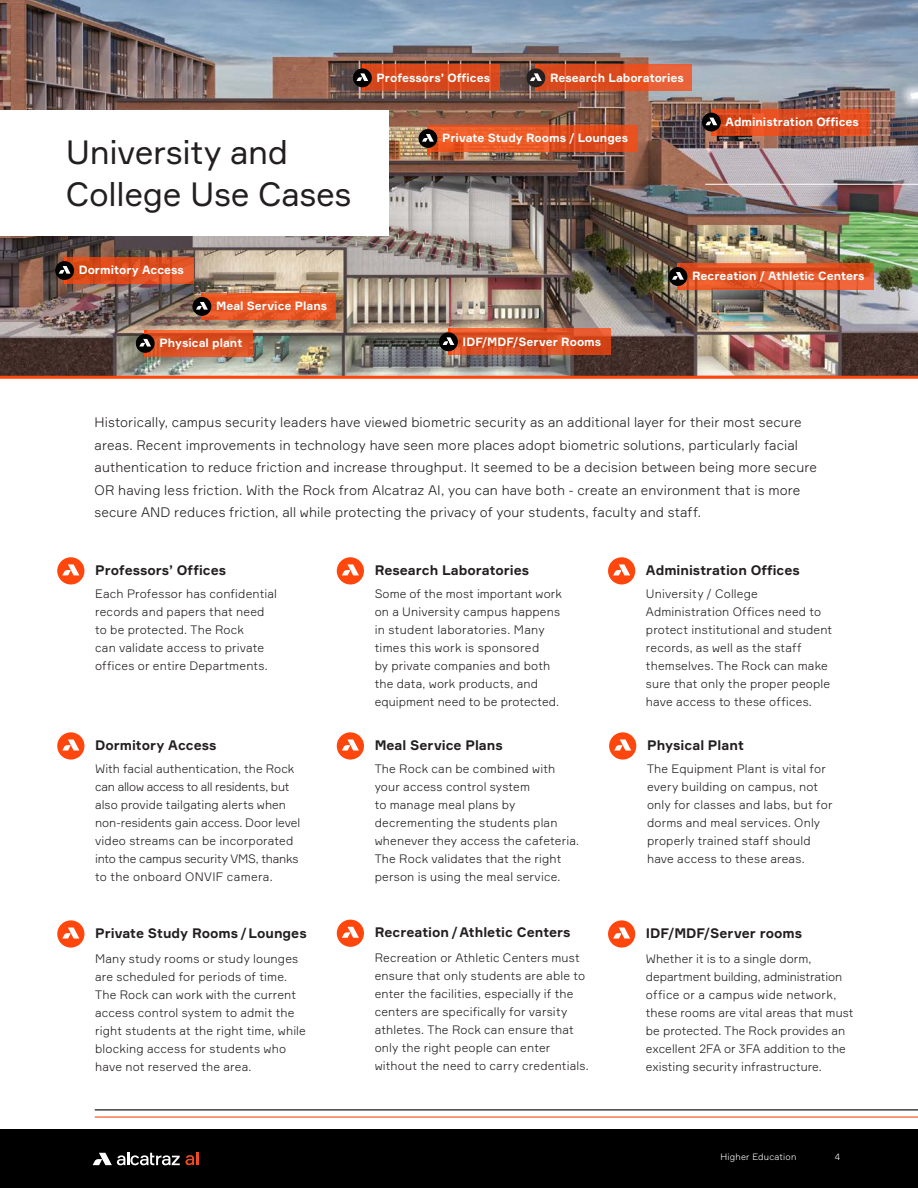
<style>
.page{position:relative;width:918px;height:1188px;background:#fff}
.page>*{position:absolute;margin:0;border:0;box-sizing:border-box;transform-origin:0 0}
.t1{font:33px/42px "Formular";letter-spacing:-.01em;color:#231f20}
.t2{font:300 13.5px/22.5px "Formular";letter-spacing:.01em;color:#231f20}
.t3{font:700 13.5px "Formular";color:#231f20}
.t4{font:300 12px/18px "Formular";letter-spacing:.015em;color:#231f20}
.t5{font:700 11.7px "Formular";color:#fff}
.t6{font:300 9px "Formular";letter-spacing:.02em;color:#fff}
</style>
<div class="page">
<div style="left:0;top:1129px;width:918px;height:59px;background:#000"></div>
<svg style="left:93px;top:1152px;width:105px;height:13px"></svg>
<hr style="left:95px;top:1116px;width:823px;height:2px;background:#ff470d">
<hr style="left:95px;top:1109px;width:823px;height:1px;background:#000">
<div style="left:57px;top:557px;width:27px;height:27px;background:#ff470d;border-radius:50%"></div>
<svg style="left:62px;top:564px;width:17px;height:11px"></svg>
<div style="left:337px;top:920px;width:27px;height:27px;background:#ff470d;border-radius:50%"></div>
<svg style="left:342px;top:927px;width:17px;height:11px"></svg>
<div style="left:609px;top:732px;width:27px;height:28px;background:#ff470d;border-radius:50%"></div>
<svg style="left:614px;top:740px;width:17px;height:11px"></svg>
<div style="left:57px;top:920px;width:27px;height:28px;background:#ff470d;border-radius:50%"></div>
<svg style="left:62px;top:928px;width:17px;height:11px"></svg>
<div style="left:608px;top:920px;width:27px;height:28px;background:#ff470d;border-radius:50%"></div>
<svg style="left:613px;top:928px;width:17px;height:11px"></svg>
<div style="left:337px;top:557px;width:27px;height:27px;background:#ff470d;border-radius:50%"></div>
<svg style="left:342px;top:564px;width:17px;height:11px"></svg>
<div style="left:337px;top:732px;width:27px;height:28px;background:#ff470d;border-radius:50%"></div>
<svg style="left:342px;top:740px;width:17px;height:11px"></svg>
<div style="left:608px;top:557px;width:27px;height:27px;background:#ff470d;border-radius:50%"></div>
<svg style="left:613px;top:564px;width:17px;height:11px"></svg>
<div style="left:57px;top:732px;width:27px;height:28px;background:#ff470d;border-radius:50%"></div>
<svg style="left:62px;top:740px;width:17px;height:11px"></svg>
<img style="left:0;top:0;width:918px;height:376px">
<div style="left:0;top:110px;width:389px;height:125px;background:#fff"></div>
<hr style="left:705px;top:184px;width:213px;height:1px;background:#fff">
<svg style="left:364px;top:65px;width:136px;height:26px;background:#d8491c"></svg>
<svg style="left:538px;top:65px;width:154px;height:26px;background:#df5125"></svg>
<svg style="left:427px;top:125px;width:211px;height:27px;background:#e65422"></svg>
<svg style="left:680px;top:263px;width:194px;height:27px;background:#e15527"></svg>
<svg style="left:204px;top:293px;width:132px;height:26px;background:#e75522"></svg>
<svg style="left:147px;top:330px;width:106px;height:26px;background:#db5224"></svg>
<svg style="left:66px;top:257px;width:127px;height:27px;background:#dc4e1f"></svg>
<svg style="left:450px;top:329px;width:161px;height:26px;background:#d84c20"></svg>
<svg style="left:713px;top:109px;width:156px;height:26px;background:#dc4b1e"></svg>
<hr style="left:362px;top:65px;width:2px;height:26px;background:#ff470d">
<hr style="left:535px;top:65px;width:3px;height:26px;background:#ff470d">
<hr style="left:427px;top:128px;width:3px;height:27px;background:#ff470d">
<hr style="left:677px;top:263px;width:3px;height:27px;background:#ff470d">
<hr style="left:201px;top:293px;width:3px;height:26px;background:#ff470d">
<hr style="left:145px;top:330px;width:2px;height:26px;background:#ff470d">
<hr style="left:64px;top:257px;width:2px;height:27px;background:#ff470d">
<hr style="left:448px;top:329px;width:2px;height:26px;background:#ff470d">
<hr style="left:711px;top:109px;width:2px;height:26px;background:#ff470d">
<div style="left:353px;top:68px;width:19px;height:19px;background:#000;border-radius:50%"></div>
<svg style="left:356px;top:73px;width:12px;height:8px"></svg>
<div style="left:526px;top:68px;width:19px;height:19px;background:#241f21;border-radius:50%"></div>
<svg style="left:530px;top:73px;width:12px;height:8px"></svg>
<div style="left:418px;top:129px;width:19px;height:19px;background:#000;border-radius:50%"></div>
<svg style="left:422px;top:134px;width:12px;height:8px"></svg>
<div style="left:669px;top:267px;width:18px;height:19px;background:#000;border-radius:50%"></div>
<svg style="left:672px;top:272px;width:12px;height:8px"></svg>
<div style="left:193px;top:297px;width:18px;height:19px;background:#000;border-radius:50%"></div>
<svg style="left:196px;top:302px;width:12px;height:8px"></svg>
<div style="left:136px;top:334px;width:19px;height:19px;background:#000;border-radius:50%"></div>
<svg style="left:139px;top:339px;width:12px;height:8px"></svg>
<div style="left:55px;top:261px;width:19px;height:19px;background:#000;border-radius:50%"></div>
<svg style="left:59px;top:266px;width:12px;height:8px"></svg>
<div style="left:439px;top:332px;width:19px;height:19px;background:#000;border-radius:50%"></div>
<svg style="left:443px;top:337px;width:11px;height:8px"></svg>
<svg style="left:702px;top:113px;width:19px;height:19px"></svg>
<svg style="left:706px;top:118px;width:11px;height:7px"></svg>
<hr style="left:0;top:376px;width:918px;height:3px;background:#ff470d">
<h1 class="t1" style="left:66px;top:130px;width:287px">University and<br>College Use Cases</h1>
<p class="t5" style="left:79px;top:263px;width:107px">Dormitory Access</p>
<p class="t5" style="left:216px;top:299px;width:113px">Meal Service Plans</p>
<p class="t5" style="left:159px;top:336px;width:85px">Physical plant</p>
<p class="t5" style="left:377px;top:70px;width:115px">Professors’ Offices</p>
<p class="t5" style="left:550px;top:70px;width:135px">Research Laboratories</p>
<p class="t5" style="left:442px;top:131px;width:188px">Private Study Rooms / Lounges</p>
<p class="t5" style="left:726px;top:115px;width:135px">Administration Offices</p>
<p class="t5" style="left:463px;top:334px;width:140px">IDF/MDF/Server Rooms</p>
<p class="t5" style="left:692px;top:269px;width:174px">Recreation / Athletic Centers</p>
<p class="t2" style="left:94px;top:411px;width:724px">Historically, campus security leaders have viewed biometric security as an additional layer for their most secure areas. Recent improvements in technology have seen more places adopt biometric solutions, particularly facial authentication to reduce friction and increase throughput. It seemed to be a decision between being more secure OR having less friction. With the Rock from Alcatraz AI, you can have both - create an environment that is more secure AND reduces friction, all while protecting the privacy of your students, faculty and staff.</p>
<p class="t3" style="left:95px;top:562px;width:133px">Professors’ Offices</p>
<p class="t4" style="left:95px;top:585px;width:183px">Each Professor has confidential records and papers that need to be protected. The Rock<br>can validate access to private offices or entire Departments.</p>
<p class="t3" style="left:95px;top:737px;width:123px">Dormitory Access</p>
<p class="t4" style="left:95px;top:760px;width:207px">With facial authentication, the Rock can allow access to all residents, but also provide tailgating alerts when non-residents gain access. Door level video streams can be incorporated into the campus security VMS, thanks to the onboard ONVIF camera.</p>
<p class="t3" style="left:375px;top:562px;width:156px">Research Laboratories</p>
<p class="t4" style="left:375px;top:585px;width:189px">Some of the most important work on a University campus happens in student laboratories. Many times this work is sponsored<br>by private companies and both the data, work products, and equipment need to be protected.</p>
<p class="t3" style="left:375px;top:737px;width:130px">Meal Service Plans</p>
<p class="t4" style="left:375px;top:760px;width:206px">The Rock can be combined with your access control system<br>to manage meal plans by decrementing the students plan whenever they access the cafeteria.<br>The Rock validates that the right person is using the meal service.</p>
<p class="t3" style="left:646px;top:562px;width:155px">Administration Offices</p>
<p class="t4" style="left:646px;top:585px;width:188px">University / College<br>Administration Offices need to protect institutional and student records, as well as the staff themselves. The Rock can make sure that only the proper people have access to these offices.</p>
<p class="t3" style="left:647px;top:737px;width:98px">Physical Plant</p>
<p class="t4" style="left:647px;top:760px;width:187px">The Equipment Plant is vital for every building on campus, not only for classes and labs, but for dorms and meal services. Only properly trained staff should have access to these areas.</p>
<p class="t3" style="left:375px;top:924px;width:197px">Recreation / Athletic Centers</p>
<p class="t3" style="left:95px;top:925px;width:213px">Private Study Rooms / Lounges</p>
<p class="t3" style="left:646px;top:925px;width:158px">IDF/MDF/Server rooms</p>
<p class="t4" style="left:375px;top:949px;width:215px">Recreation or Athletic Centers must ensure that only students are able to enter the facilities, especially if the centers are specifically for varsity athletes. The Rock can ensure that only the right people can enter without the need to carry credentials.</p>
<p class="t4" style="left:95px;top:949px;width:212px">Many study rooms or study lounges are scheduled for periods of time.<br>The Rock can work with the current access control system to admit the right students at the right time, while blocking access for students who have not reserved the area.</p>
<p class="t4" style="left:646px;top:949px;width:209px">Whether it is to a single dorm, department building, administration office or a campus wide network, these rooms are vital areas that must be protected. The Rock provides an excellent 2FA or 3FA addition to the existing security infrastructure.</p>
<p class="t6" style="left:721px;top:1151px;width:77px">Higher Education</p>
<p class="t6" style="left:835px;top:1151px;width:7px">4</p>
</div>
